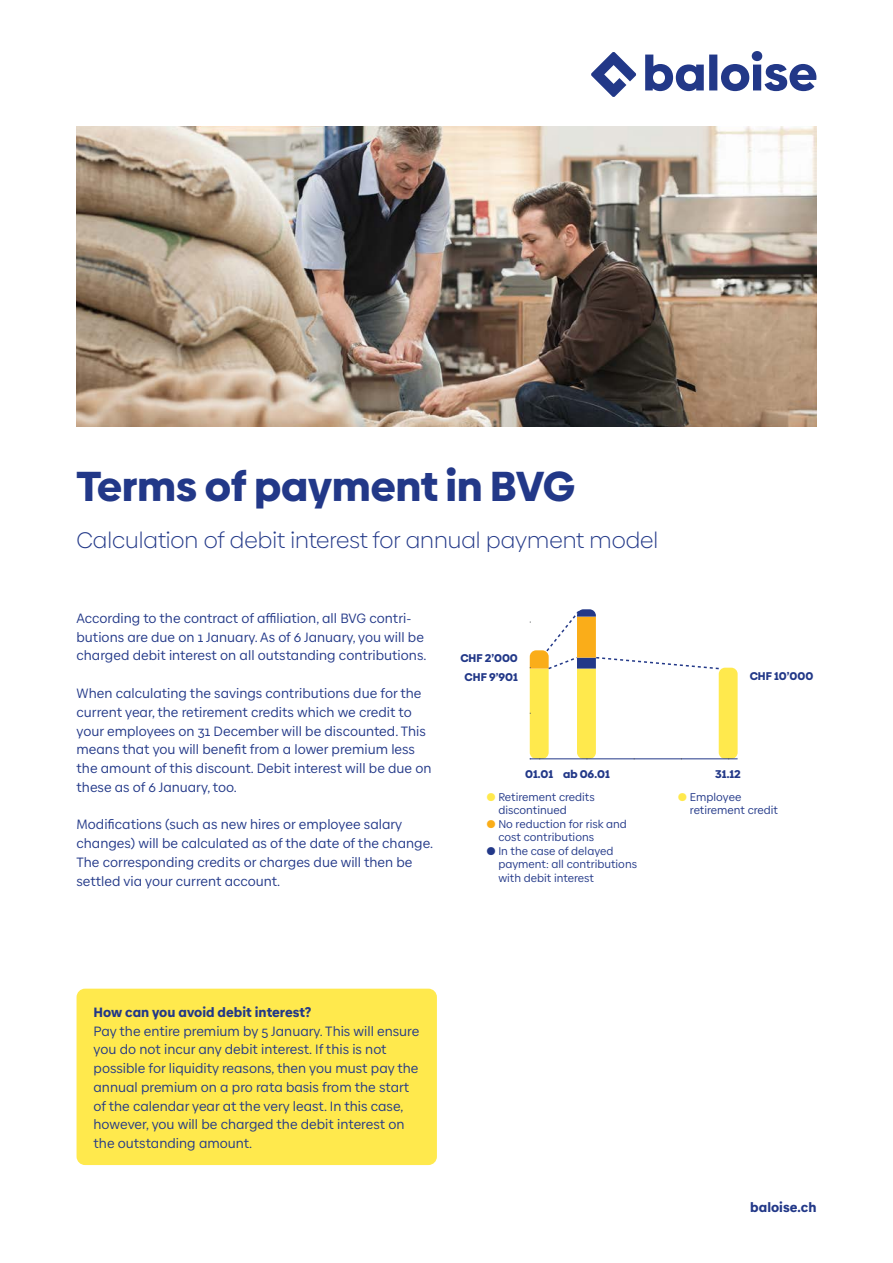
<style>
.page{position:relative;width:893px;height:1263px;background:#fff}
.page>*{position:absolute;margin:0;border:0;box-sizing:border-box;transform-origin:0 0}
.t1{font:900 42px "Baloise Create Headline";color:#223888}
.t2{font:300 22.5px "Baloise Create Headline";color:#223888}
.t3{font:13.5px/18.8px "Baloise Create Text";color:#223888}
.t4{font:900 13.5px "Baloise Create Text";color:#223888}
.t5{font:11.25px/13.5px "Baloise Create Text";color:#223888}
.t6{font:900 11.25px "Baloise Create Headline";color:#223888}
.s1{color:#ffe94d}
.s2{color:#faad19}
</style>
<div class="page">
<img style="left:77px;top:126px;width:739px;height:300px">
<div style="left:77px;top:989px;width:360px;height:176px;background:#ffe94d;border-radius:9px"></div>
<div style="left:719px;top:668px;width:19px;height:91px;background:#ffe94d;border-radius:6px"></div>
<hr style="left:530px;top:758px;width:208px;height:1px;background:#223888">
<svg style="left:530px;top:609px;width:190px;height:150px"></svg>
<svg style="left:591px;top:51px;width:225px;height:46px"></svg>
<h1 class="t1" style="left:77px;top:452px;width:500px">Terms of payment in BVG</h1>
<h2 class="t2" style="left:77px;top:526px;width:583px">Calculation of debit interest for annual payment model</h2>
<p class="t3" style="left:77px;top:609px;width:351px">According to the contract of affiliation, all BVG contri&shy;butions are due on 1 January. As of 6 January, you will be charged debit interest on all outstanding contributions.</p>
<p class="t3" style="left:77px;top:684px;width:357px">When calculating the savings contributions due for the current year, the retirement credits which we credit to your employees on 31 December will be discounted. This means that you will benefit from a lower premium less the amount of this discount. Debit interest will be due on these as of 6 January, too.</p>
<p class="t3" style="left:77px;top:815px;width:358px">Modifications (such as new hires or employee salary changes) will be calculated as of the date of the change.<br>The corresponding credits or charges due will then be settled via your current account.</p>
<p class="t6" style="left:460px;top:649px;width:59px">CHF 2’000</p>
<p class="t6" style="left:465px;top:667px;width:55px">CHF 9’901</p>
<p class="t6" style="left:750px;top:667px;width:65px">CHF 10’000</p>
<p class="t6" style="left:525px;top:765px;width:86px">01.01 ab 06.01</p>
<p class="t6" style="left:715px;top:765px;width:27px">31.12</p>
<p class="t5" style="left:498px;top:790px;width:98px;text-indent:-12px"><span class="s1">●</span> Retirement credits discontinued</p>
<p class="t5" style="left:498px;top:817px;width:130px;text-indent:-12px"><span class="s2">●</span> No reduction for risk and cost contributions</p>
<p class="t5" style="left:498px;top:844px;width:140px;text-indent:-12px">● In the case of delayed payment: all contributions with debit interest</p>
<p class="t5" style="left:690px;top:790px;width:90px;text-indent:-12px"><span class="s1">●</span> Employee retirement credit</p>
<p class="t4" style="left:94px;top:1002px;width:219px">How can you avoid debit interest?</p>
<p class="t3" style="left:94px;top:1021px;width:327px">Pay the entire premium by 5 January. This will ensure you do not incur any debit interest. If this is not possible for liquidity reasons, then you must pay the annual premium on a pro rata basis from the start of the calendar year at the very least. In this case, however, you will be charged the debit interest on the outstanding amount.</p>
<p class="t4" style="left:750px;top:1198px;width:68px">baloise.ch</p>
</div>
